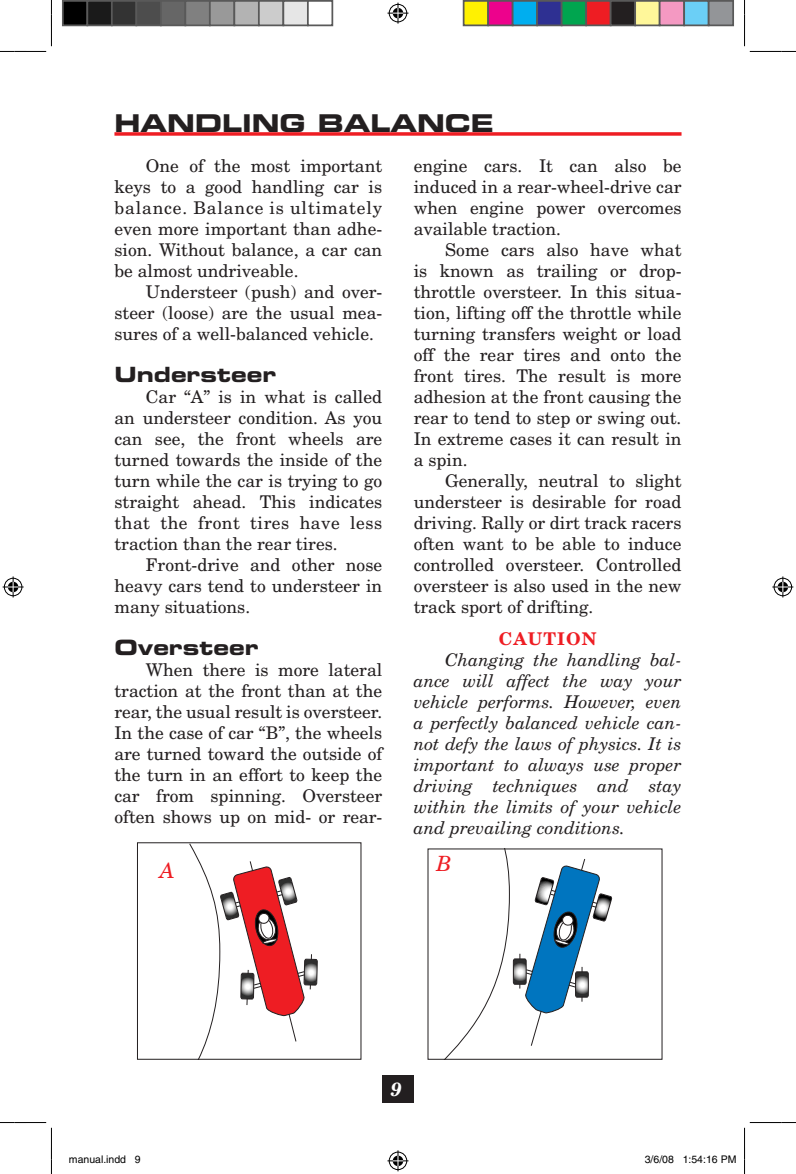
<style>
.page{position:relative;width:796px;height:1174px;background:#fff}
.page>*{position:absolute;margin:0;border:0;box-sizing:border-box;transform-origin:0 0}
.t1{font:24.5px "Eurostile Bold Extended Two";color:#231f20}
.t2{font:21px "Eurostile Bold Extended Two";color:#231f20}
.t3{font:italic 21px "New Century Schlbk";color:#ee1d23}
.t4{font:italic 700 19.25px "New Century Schlbk";color:#fff}
.t5{font:17.5px/21px "New Century Schlbk";color:#231f20;text-align:justify}
.t6{font:italic 17.5px/21px "New Century Schlbk";color:#231f20;text-align:justify}
.t7{font:700 17.5px "New Century Schlbk";letter-spacing:.06em;color:#ee1d23}
.t8{font:10.5px "Helvetica";color:#000}
</style>
<div class="page">
<div style="left:382px;top:1076px;width:32px;height:27px;background:#231f20"></div>
<svg style="left:114px;top:132px;width:567px;height:4px;background:#f0383e"></svg>
<hr style="left:519px;top:954px;width:1px;height:34px;background:#231f20">
<svg style="left:525px;top:859px;width:87px;height:187px"></svg>
<svg style="left:446px;top:851px;width:64px;height:206px"></svg>
<svg style="left:575px;top:972px;width:13px;height:25px"></svg>
<div style="left:575px;top:971px;width:14px;height:27px;border:1px solid #231f20;border-radius:2px"></div>
<svg style="left:513px;top:959px;width:13px;height:25px"></svg>
<div style="left:513px;top:958px;width:14px;height:27px;border:1px solid #231f20;border-radius:2px"></div>
<svg style="left:189px;top:844px;width:129px;height:213px"></svg>
<svg style="left:0;top:51px;width:15px;height:1px"></svg>
<svg style="left:781px;top:51px;width:15px;height:1px"></svg>
<svg style="left:0;top:1122px;width:15px;height:1px"></svg>
<svg style="left:781px;top:1122px;width:15px;height:1px"></svg>
<svg style="left:51px;top:0;width:1px;height:15px"></svg>
<svg style="left:51px;top:1159px;width:1px;height:15px"></svg>
<svg style="left:744px;top:0;width:1px;height:15px"></svg>
<svg style="left:744px;top:1159px;width:1px;height:15px"></svg>
<hr style="left:15px;top:51px;width:31px;height:1px;background:#000">
<hr style="left:750px;top:51px;width:31px;height:1px;background:#000">
<hr style="left:15px;top:1122px;width:31px;height:1px;background:#000">
<hr style="left:750px;top:1122px;width:31px;height:1px;background:#000">
<hr style="left:51px;top:15px;width:1px;height:31px;background:#000">
<hr style="left:51px;top:1128px;width:1px;height:31px;background:#000">
<hr style="left:744px;top:15px;width:1px;height:31px;background:#000">
<hr style="left:744px;top:1128px;width:1px;height:31px;background:#000">
<svg style="left:387px;top:3px;width:21px;height:21px"></svg>
<svg style="left:387px;top:1150px;width:21px;height:21px"></svg>
<svg style="left:3px;top:576px;width:21px;height:21px"></svg>
<svg style="left:772px;top:576px;width:21px;height:21px"></svg>
<div style="left:63px;top:1px;width:24px;height:24px;background:#000"></div>
<div style="left:62px;top:0;width:26px;height:26px;border:2px solid #595959"></div>
<div style="left:87px;top:1px;width:25px;height:24px;background:#1a1a1a"></div>
<div style="left:86px;top:0;width:27px;height:26px;border:2px solid #595959"></div>
<div style="left:112px;top:1px;width:24px;height:24px;background:#333"></div>
<div style="left:111px;top:0;width:26px;height:26px;border:2px solid #595959"></div>
<div style="left:136px;top:1px;width:25px;height:24px;background:#4d4d4d"></div>
<div style="left:135px;top:0;width:27px;height:26px;border:2px solid #595959"></div>
<div style="left:161px;top:1px;width:24px;height:24px;background:#666"></div>
<div style="left:160px;top:0;width:26px;height:26px;border:2px solid #595959"></div>
<div style="left:185px;top:1px;width:25px;height:24px;background:#808080"></div>
<div style="left:184px;top:0;width:27px;height:26px;border:2px solid #595959"></div>
<div style="left:210px;top:1px;width:24px;height:24px;background:#999"></div>
<div style="left:209px;top:0;width:26px;height:26px;border:2px solid #595959"></div>
<div style="left:234px;top:1px;width:25px;height:24px;background:#b3b3b3"></div>
<div style="left:233px;top:0;width:27px;height:26px;border:2px solid #595959"></div>
<div style="left:259px;top:1px;width:24px;height:24px;background:#ccc"></div>
<div style="left:258px;top:0;width:26px;height:26px;border:2px solid #595959"></div>
<div style="left:283px;top:1px;width:25px;height:24px;background:#e6e6e6"></div>
<div style="left:282px;top:0;width:27px;height:26px;border:2px solid #595959"></div>
<div style="left:307px;top:0;width:26px;height:26px;border:2px solid #595959"></div>
<div style="left:464px;top:1px;width:24px;height:24px;background:#fff101"></div>
<div style="left:463px;top:0;width:26px;height:26px;border:2px solid #595959"></div>
<div style="left:488px;top:1px;width:25px;height:24px;background:#ed028c"></div>
<div style="left:487px;top:0;width:26px;height:26px;border:2px solid #595959"></div>
<div style="left:513px;top:1px;width:24px;height:24px;background:#00aeef"></div>
<div style="left:512px;top:0;width:26px;height:26px;border:2px solid #595959"></div>
<div style="left:537px;top:1px;width:25px;height:24px;background:#2e3092"></div>
<div style="left:536px;top:0;width:26px;height:26px;border:2px solid #595959"></div>
<div style="left:562px;top:1px;width:24px;height:24px;background:#00a54f"></div>
<div style="left:561px;top:0;width:26px;height:26px;border:2px solid #595959"></div>
<div style="left:586px;top:1px;width:25px;height:24px;background:#ee1d23"></div>
<div style="left:585px;top:0;width:26px;height:26px;border:2px solid #595959"></div>
<div style="left:611px;top:1px;width:24px;height:24px;background:#231f20"></div>
<div style="left:610px;top:0;width:26px;height:26px;border:2px solid #595959"></div>
<div style="left:635px;top:1px;width:25px;height:24px;background:#fff79a"></div>
<div style="left:634px;top:0;width:26px;height:26px;border:2px solid #595959"></div>
<div style="left:660px;top:1px;width:24px;height:24px;background:#f499c2"></div>
<div style="left:659px;top:0;width:26px;height:26px;border:2px solid #595959"></div>
<div style="left:684px;top:1px;width:25px;height:24px;background:#6bcff6"></div>
<div style="left:683px;top:0;width:26px;height:26px;border:2px solid #595959"></div>
<div style="left:709px;top:1px;width:24px;height:24px;background:#939598"></div>
<div style="left:708px;top:0;width:26px;height:26px;border:2px solid #595959"></div>
<h1 class="t1" style="left:114px;top:106px;width:381px">HANDLING BALANCE</h1>
<p class="t5" style="left:114px;top:155px;width:269px;text-indent:32px">One of the most important keys to a good handling car is balance. Balance is ultimately even more important than adhe&shy;sion. Without balance, a car can be almost undriveable.</p>
<p class="t5" style="left:114px;top:281px;width:269px;text-indent:32px">Understeer (push) and over&shy;steer (loose) are the usual mea&shy;sures of a well-balanced vehicle.</p>
<p class="t2" style="left:114px;top:360px;width:163px">Understeer</p>
<p class="t5" style="left:114px;top:386px;width:269px;text-indent:32px">Car “A” is in what is called an understeer condition. As you can see, the front wheels are turned towards the inside of the turn while the car is trying to go straight ahead. This indicates that the front tires have less traction than the rear tires.</p>
<p class="t5" style="left:114px;top:554px;width:269px;text-indent:31px">Front-drive and other nose heavy cars tend to understeer in many situations.</p>
<p class="t2" style="left:114px;top:633px;width:146px">Oversteer</p>
<p class="t5" style="left:114px;top:659px;width:269px;text-indent:32px">When there is more lateral traction at the front than at the rear, the usual result is oversteer.<br>In the case of car “B”, the wheels are turned toward the outside of the turn in an effort to keep the car from spinning. Oversteer often shows up on mid- or rear-</p>
<p class="t5" style="left:414px;top:155px;width:269px">engine cars. It can also be induced in a rear-wheel-drive car when engine power overcomes available traction.</p>
<p class="t5" style="left:414px;top:239px;width:269px;text-indent:32px">Some cars also have what is known as trailing or drop&shy;throttle oversteer. In this situa&shy;tion, lifting off the throttle while turning transfers weight or load off the rear tires and onto the front tires. The result is more adhesion at the front causing the rear to tend to step or swing out.<br>In extreme cases it can result in a spin.</p>
<p class="t5" style="left:414px;top:470px;width:269px;text-indent:32px">Generally, neutral to slight understeer is desirable for road driving. Rally or dirt track racers often want to be able to induce controlled oversteer. Controlled oversteer is also used in the new track sport of drifting.</p>
<p class="t7" style="left:499px;top:627px;width:99px">CAUTION</p>
<p class="t6" style="left:414px;top:649px;width:269px;text-indent:32px">Changing the handling bal&shy;ance will affect the way your vehicle performs. However, even a perfectly balanced vehicle can&shy;not defy the laws of physics. It is important to always use proper driving techniques and stay within the limits of your vehicle and prevailing conditions.</p>
<p class="t3" style="left:160px;top:858px;width:16px">A</p>
<p class="t3" style="left:436px;top:851px;width:17px">B</p>
<p class="t4" style="left:391px;top:1077px;width:13px">9</p>
<p class="t8" style="left:69px;top:1154px;width:73px">manual.indd 9</p>
<p class="t8" style="left:645px;top:1154px;width:93px">3/6/08 1:54:16 PM</p>
</div>
